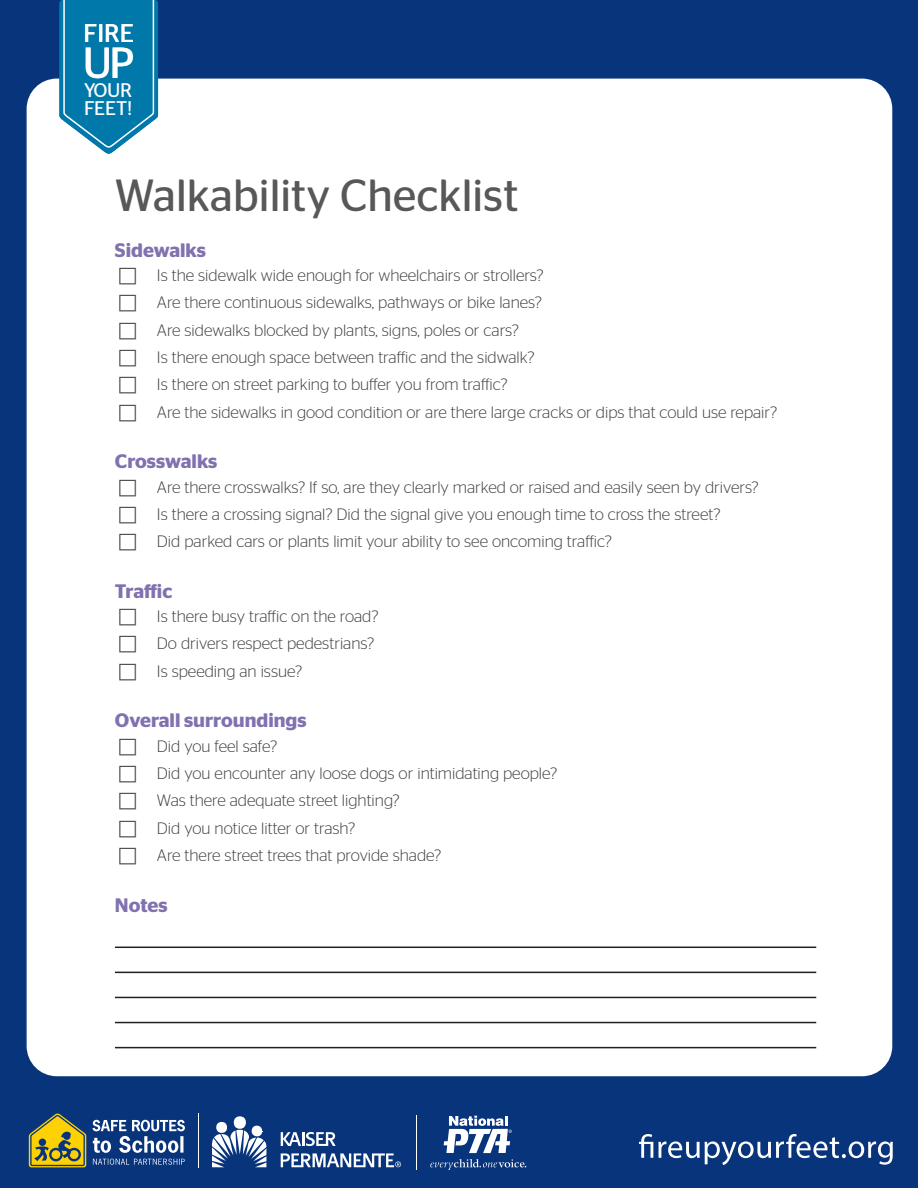
<style>
.page{position:relative;width:918px;height:1188px;background:#08347b}
.page>*{position:absolute;margin:0;border:0;box-sizing:border-box;transform-origin:0 0}
.Headline{font:45px "Stag Sans";color:#57585a}
.t1{font:43.35px "Stag Sans";color:#fff}
.t2{font:25.5px "Stag Sans";color:#fff}
.t3{font:19.65px/18.5px "Stag Sans";letter-spacing:-.02em;color:#fff}
.Subhead_2{font:600 19.5px "Stag Sans";color:#8172af}
.t4{font:300 16.5px "Stag Sans";color:#3e3e3f}
</style>
<div class="page">
<div style="left:26px;top:78px;width:867px;height:999px;background:#fff;border-radius:31px"></div>
<svg style="left:430px;top:1159px;width:96px;height:11px"></svg>
<svg style="left:444px;top:1116px;width:68px;height:37px"></svg>
<hr style="left:199px;top:1113px;width:1px;height:55px;background:#fff">
<svg style="left:212px;top:1120px;width:54px;height:47px"></svg>
<div style="left:234px;top:1116px;width:12px;height:13px;background:#fff;border-radius:50%"></div>
<svg style="left:281px;top:1132px;width:55px;height:14px"></svg>
<svg style="left:281px;top:1153px;width:120px;height:14px"></svg>
<svg style="left:29px;top:1114px;width:57px;height:53px;background:#978f35"></svg>
<svg style="left:92px;top:1120px;width:93px;height:45px"></svg>
<hr style="left:416px;top:1115px;width:1px;height:55px;background:#fff">
<svg style="left:639px;top:1134px;width:254px;height:31px;background:#3c5f97"></svg>
<svg style="left:59px;top:0;width:99px;height:154px;background:#228ab5"></svg>
<hr style="left:115px;top:947px;width:701px;height:1px;background:#231f20">
<hr style="left:115px;top:972px;width:701px;height:1px;background:#231f20">
<hr style="left:115px;top:997px;width:701px;height:1px;background:#231f20">
<hr style="left:115px;top:1022px;width:701px;height:1px;background:#231f20">
<hr style="left:115px;top:1047px;width:701px;height:1px;background:#231f20">
<p class="t2" style="left:84px;top:19px;width:52px">FIRE</p>
<p class="t1" style="left:83px;top:39px;width:53px">UP</p>
<p class="t3" style="left:84px;top:81px;width:50px">YOUR<br>FEET!</p>
<p class="Headline" style="left:115px;top:170px;width:405px">Walkability Checklist</p>
<p class="Subhead_2" style="left:115px;top:239px;width:92px">Sidewalks</p>
<p class="t4" style="left:136px;top:266px;width:409px">F Is the sidewalk wide enough for wheelchairs or strollers?</p>
<p class="t4" style="left:136px;top:294px;width:407px">F Are there continuous sidewalks, pathways or bike lanes?</p>
<p class="t4" style="left:136px;top:321px;width:384px">F Are sidewalks blocked by plants, signs, poles or cars?</p>
<p class="t4" style="left:136px;top:348px;width:400px">F Is there enough space between traffic and the sidwalk?</p>
<p class="t4" style="left:136px;top:375px;width:373px">F Is there on street parking to buffer you from traffic?</p>
<p class="t4" style="left:136px;top:403px;width:643px">F Are the sidewalks in good condition or are there large cracks or dips that could use repair?</p>
<p class="Subhead_2" style="left:115px;top:450px;width:104px">Crosswalks</p>
<p class="t4" style="left:136px;top:478px;width:624px">F Are there crosswalks? If so, are they clearly marked or raised and easily seen by drivers?</p>
<p class="t4" style="left:136px;top:505px;width:586px">F Is there a crossing signal? Did the signal give you enough time to cross the street?</p>
<p class="t4" style="left:136px;top:532px;width:478px">F Did parked cars or plants limit your ability to see oncoming traffic?</p>
<p class="Subhead_2" style="left:115px;top:580px;width:59px">Traffic</p>
<p class="t4" style="left:136px;top:607px;width:244px">F Is there busy traffic on the road?</p>
<p class="t4" style="left:136px;top:635px;width:240px">F Do drivers respect pedestrians?</p>
<p class="t4" style="left:136px;top:662px;width:168px">F Is speeding an issue?</p>
<p class="Subhead_2" style="left:115px;top:709px;width:193px">Overall surroundings</p>
<p class="t4" style="left:136px;top:737px;width:143px">F Did you feel safe?</p>
<p class="t4" style="left:136px;top:764px;width:423px">F Did you encounter any loose dogs or intimidating people?</p>
<p class="t4" style="left:136px;top:792px;width:265px">F Was there adequate street lighting?</p>
<p class="t4" style="left:136px;top:819px;width:221px">F Did you notice litter or trash?</p>
<p class="t4" style="left:136px;top:846px;width:307px">F Are there street trees that provide shade?</p>
<p class="Subhead_2" style="left:115px;top:894px;width:54px">Notes</p>
</div>
